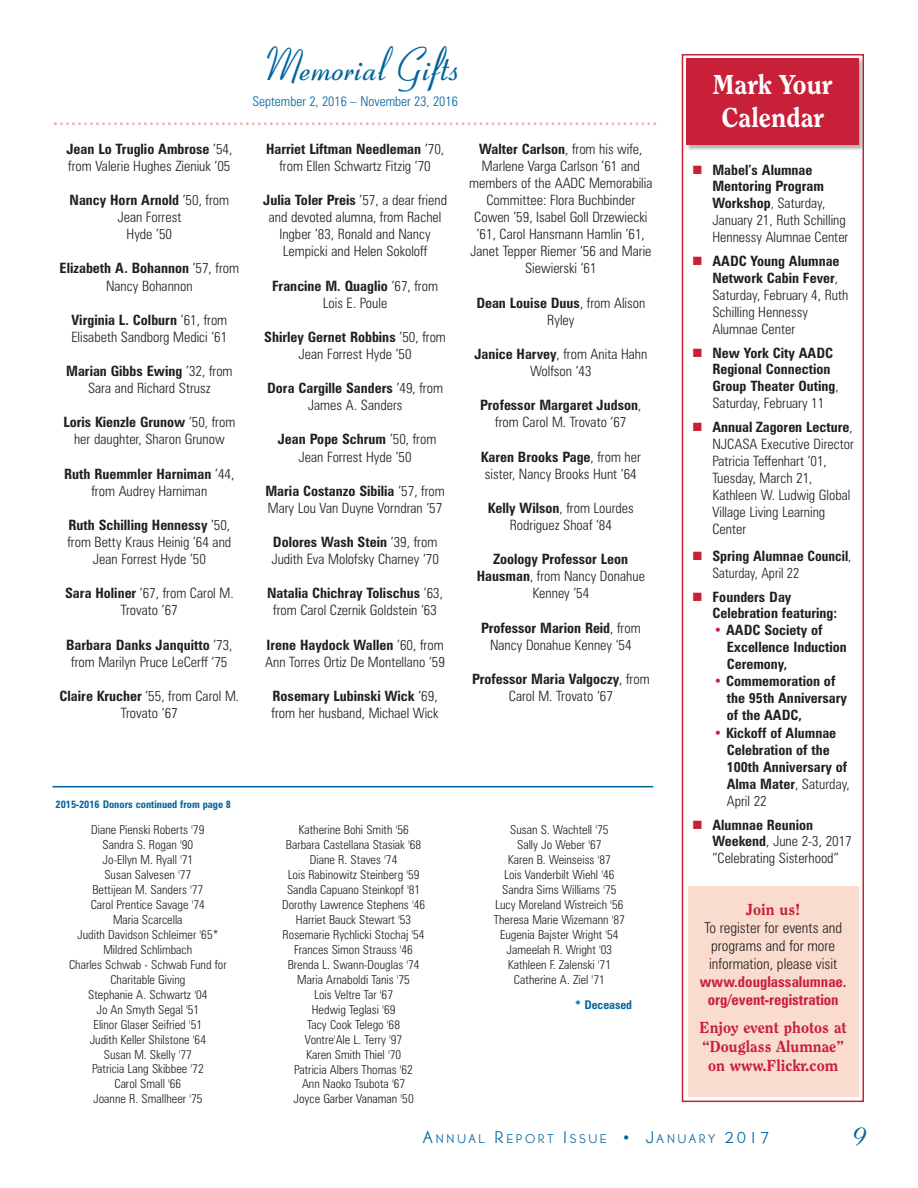
<style>
.page{position:relative;width:918px;height:1188px;background:#fff}
.page>*{position:absolute;margin:0;border:0;box-sizing:border-box;transform-origin:0 0}
.t1{font:45px "Coronet";color:#00649e}
.t2{font:36px "Coronet";color:#00649e}
.t3{font:800 27px/32.4px "Clearface IT Cby BT";color:#fff;text-align:center}
.t4{font:800 15.75px/18.9px "Clearface IT Cby BT";color:#c82038;text-align:center}
.t5{font:300 condensed 15px/18px "Zurich BT";color:#231f20;text-align:center}
.t6{font:700 condensed 15px/18px "Zurich BT";color:#c82038;text-align:center}
.t7{font:300 condensed 14.25px/17.1px "Zurich BT";color:#231f20;text-align:center}
.t8{font:700 condensed 14.25px/17.1px "Zurich BT";color:#231f20}
.t9{font:300 condensed 13.5px "Zurich BT";color:#00649e}
.t10{font:300 condensed 12.45px/15px "Zurich BT";color:#231f20;text-align:center}
.t11{font:12.3px "Bernhard Gothic SG";letter-spacing:.205em;color:#00649e}
.t12{font:700 condensed 12px "Zurich BT";color:#00649e}
.t13{font:700 condensed 10.5px "Zurich BT";color:#00649e}
.s1{font-weight:700}
.s2{font-weight:300}
.s3{color:#c82038}
.s4{font-stretch:normal}
.s5{font-size:16.5px}
</style>
<div class="page">
<div style="left:682px;top:54px;width:182px;height:1048px;border:2px solid #c82038"></div>
<div style="left:688px;top:887px;width:170px;height:210px;background:#fadcce"></div>
<img style="left:682px;top:55px;width:182px;height:100px">
<div style="left:686px;top:58px;width:173px;height:87px;background:#c82038"></div>
<svg style="left:54px;top:122px;width:602px;height:3px"></svg>
<hr style="left:52px;top:786px;width:601px;height:1px;background:#00649e">
<h1 class="t1" style="left:257px;top:38px;width:198px">Memorial Gifts</h1>
<p class="t9" style="left:252px;top:97px;width:207px">September 2, 2016 – November 23, 2016</p>
<h3 class="t3" style="left:713px;top:70px;width:121px">Mark Your<br>Calendar</h3>
<p class="t7" style="left:266px;top:141px;width:180px"><span class="s1">Harriet Liftman Needleman</span> ’70, from Ellen Schwartz Fitzig ’70</p>
<p class="t7" style="left:263px;top:193px;width:185px"><span class="s1">Julia Toler Preis</span> ’57, a dear friend and devoted alumna, from Rachel<br>Ingber ’83, Ronald and Nancy<br>Lempicki and Helen Sokoloff</p>
<p class="t7" style="left:272px;top:278px;width:167px"><span class="s1">Francine M. Quaglio</span> ’67, from<br>Lois E. Poule</p>
<p class="t7" style="left:264px;top:329px;width:183px"><span class="s1">Shirley Gernet Robbins</span> ’50, from<br>Jean Forrest Hyde ’50</p>
<p class="t7" style="left:267px;top:381px;width:177px"><span class="s1">Dora Cargille Sanders</span> ’49, from<br>James A. Sanders</p>
<p class="t7" style="left:278px;top:432px;width:160px"><span class="s1">Jean Pope Schrum</span> ’50, from<br>Jean Forrest Hyde ’50</p>
<p class="t7" style="left:265px;top:483px;width:181px;text-align:left"><span class="s1">Maria Costanzo Sibilia</span> ’57, from<br>Mary Lou Van Duyne Vorndran ‘57</p>
<p class="t7" style="left:271px;top:535px;width:169px;text-align:left"><span class="s1">Dolores Wash Stein</span> ’39, from<br>Judith Eva Molofsky Charney ‘70</p>
<p class="t7" style="left:267px;top:586px;width:177px"><span class="s1">Natalia Chichray Tolischus</span> ’63, from Carol Czernik Goldstein ‘63</p>
<p class="t7" style="left:265px;top:637px;width:181px;text-align:left"><span class="s1">Irene Haydock Wallen</span> ’60, from<br>Ann Torres Ortiz De Montellano ’59</p>
<p class="t7" style="left:272px;top:689px;width:169px;text-align:left"><span class="s1">Rosemary Lubinski Wick</span> ’69, from her husband, Michael Wick</p>
<p class="t7" style="left:469px;top:141px;width:185px"><span class="s1">Walter Carlson</span>, from his wife,<br>Marlene Varga Carlson ’61 and members of the AADC Memorabilia<br>Committee: Flora Buchbinder<br>Cowen ’59, Isabel Goll Drzewiecki ’61, Carol Hansmann Hamlin ’61,<br>Janet Tepper Riemer ‘56 and Marie<br>Siewierski ‘61</p>
<p class="t7" style="left:476px;top:295px;width:171px"><span class="s1">Dean Louise Duus</span>, from Alison<br>Ryley</p>
<p class="t7" style="left:474px;top:347px;width:175px"><span class="s1">Janice Harvey</span>, from Anita Hahn<br>Wolfson ‘43</p>
<p class="t8" style="left:480px;top:398px;width:163px;text-align:center">Professor Margaret Judson<span class="s2">, from Carol M. Trovato ‘67</span></p>
<p class="t7" style="left:481px;top:449px;width:162px;text-align:left"><span class="s1">Karen Brooks Page</span>, from her sister, Nancy Brooks Hunt ‘64</p>
<p class="t7" style="left:488px;top:500px;width:147px"><span class="s1">Kelly Wilson</span>, from Lourdes<br>Rodriguez Shoaf ‘84</p>
<p class="t8" style="left:477px;top:552px;width:170px;text-align:center">Zoology Professor Leon<br>Hausman<span class="s2">, from Nancy Donahue<br>Kenney ‘54</span></p>
<p class="t7" style="left:481px;top:620px;width:161px"><span class="s1">Professor Marion Reid</span>, from<br>Nancy Donahue Kenney ‘54</p>
<p class="t8" style="left:472px;top:671px;width:179px;text-align:center">Professor Maria Valgoczy<span class="s2">, from<br>Carol M. Trovato ‘67</span></p>
<p class="t7" style="left:66px;top:141px;width:167px;text-align:left"><span class="s1">Jean Lo Truglio Ambrose</span> ’54, from Valerie Hughes Zieniuk ‘05</p>
<p class="t7" style="left:70px;top:193px;width:161px"><span class="s1">Nancy Horn Arnold</span> ’50, from<br>Jean Forrest<br>Hyde ’50</p>
<p class="t7" style="left:60px;top:261px;width:181px"><span class="s1">Elizabeth A. Bohannon</span> ’57, from<br>Nancy Bohannon</p>
<p class="t7" style="left:71px;top:312px;width:157px;text-align:left"><span class="s1">Virginia L. Colburn</span> ’61, from<br>Elisabeth Sandborg Medici ’61</p>
<p class="t7" style="left:66px;top:364px;width:168px"><span class="s1">Marian Gibbs Ewing</span> ’32, from<br>Sara and Richard Strusz</p>
<p class="t7" style="left:63px;top:415px;width:174px"><span class="s1">Loris Kienzle Grunow</span> ’50, from her daughter, Sharon Grunow</p>
<p class="t7" style="left:64px;top:466px;width:172px"><span class="s1">Ruth Ruemmler Harniman</span> ’44, from Audrey Harniman</p>
<p class="t7" style="left:67px;top:518px;width:165px"><span class="s1">Ruth Schilling Hennessy</span> ’50, from Betty Kraus Heinig ’64 and<br>Jean Forrest Hyde ’50</p>
<p class="t7" style="left:65px;top:586px;width:170px"><span class="s1">Sara Holiner</span> ’67, from Carol M.<br>Trovato ’67</p>
<p class="t7" style="left:66px;top:637px;width:168px"><span class="s1">Barbara Danks Janquitto</span> ’73, from Marilyn Pruce LeCerff ‘75</p>
<p class="t7" style="left:60px;top:689px;width:181px"><span class="s1">Claire Krucher</span> ’55, from Carol M.<br>Trovato ‘67</p>
<p class="t7" style="left:712px;top:163px;width:138px;text-align:left;text-indent:-20px"><span class="s3">■</span> <span class="s1">Mabel’s Alumnae<br>Mentoring Program<br>Workshop</span><span class="s4">,</span> Saturday,<br>January 21, Ruth Schilling<br>Hennessy Alumnae Center</p>
<p class="t7" style="left:712px;top:254px;width:137px;text-align:left;text-indent:-20px"><span class="s3">■</span> <span class="s1">AADC Young Alumnae<br>Network Cabin Fever</span>,<br>Saturday, February 4, Ruth<br>Schilling Hennessy<br>Alumnae Center</p>
<p class="t8" style="left:712px;top:346px;width:128px;text-indent:-20px"><span class="s3">■</span> New York City AADC<br>Regional Connection<br>Group Theater Outing<span class="s2">,<br>Saturday, February 11</span></p>
<p class="t7" style="left:712px;top:420px;width:143px;text-align:left;text-indent:-20px"><span class="s3">■</span> <span class="s1">Annual Zagoren Lecture</span>,<br>NJCASA Executive Director<br>Patricia Teffenhart ’01,<br>Tuesday, March 21,<br>Kathleen W. Ludwig Global<br>Village Living Learning<br>Center</p>
<p class="t8" style="left:713px;top:549px;width:140px;line-height:16.4px;text-indent:-20px"><span class="s3">■</span> Spring Alumnae Council<span class="s2">,<br>Saturday, April 22</span></p>
<p class="t8" style="left:712px;top:590px;width:126px;line-height:16.4px;text-indent:-20px"><span class="s3">■</span> Founders Day<br>Celebration featuring:</p>
<p class="t8" style="left:727px;top:623px;width:122px;text-indent:-13px"><span class="s3">•</span> AADC Society of<br>Excellence Induction<br>Ceremony,</p>
<p class="t8" style="left:727px;top:674px;width:122px;text-indent:-13px"><span class="s3">•</span> Commemoration of the 95th Anniversary of the AADC,</p>
<p class="t8" style="left:727px;top:725px;width:125px;text-indent:-13px"><span class="s3">•</span> Kickoff of Alumnae<br>Celebration of the<br>100th Anniversary of<br>Alma Mater<span class="s2">, Saturday,<br>April 22</span></p>
<p class="t7" style="left:712px;top:818px;width:141px;text-align:left;text-indent:-20px"><span class="s3">■</span> <span class="s1">Alumnae Reunion<br>Weekend</span>, June 2-3, 2017 “Celebrating Sisterhood”</p>
<p class="t13" style="left:55px;top:801px;width:177px">2015-2016 Donors continued from page 8</p>
<p class="t10" style="left:69px;top:824px;width:159px">Diane Pienski Roberts '79<br>Sandra S. Rogan '90<br>Jo-Ellyn M. Ryall '71<br>Susan Salvesen '77<br>Bettijean M. Sanders '77<br>Carol Prentice Savage '74<br>Maria Scarcella<br>Judith Davidson Schleimer '65*<br>Mildred Schlimbach<br>Charles Schwab - Schwab Fund for<br>Charitable Giving<br>Stephanie A. Schwartz '04<br>Jo An Smyth Segal '51<br>Elinor Glaser Seifried '51<br>Judith Keller Shilstone '64<br>Susan M. Skelly '77<br>Patricia Lang Skibbee '72<br>Carol Small '66<br>Joanne R. Smallheer '75</p>
<p class="t10" style="left:282px;top:824px;width:145px">Katherine Bohi Smith '56<br>Barbara Castellana Stasiak '68<br>Diane R. Staves '74<br>Lois Rabinowitz Steinberg '59<br>Sandla Capuano Steinkopf '81<br>Dorothy Lawrence Stephens '46<br>Harriet Bauck Stewart '53<br>Rosemarie Rychlicki Stochaj '54<br>Frances Simon Strauss '46<br>Brenda L. Swann-Douglas '74<br>Maria Arnaboldi Tanis '75<br>Lois Veltre Tar '67<br>Hedwig Teglasi '69<br>Tacy Cook Telego '68<br>Vontre'Ale L. Terry '97<br>Karen Smith Thiel '70<br>Patricia Albers Thomas '62<br>Ann Naoko Tsubota '67<br>Joyce Garber Vanaman '50</p>
<p class="t10" style="left:494px;top:824px;width:132px">Susan S. Wachtell '75<br>Sally Jo Weber '67<br>Karen B. Weinseiss '87<br>Lois Vanderbilt Wiehl '46<br>Sandra Sims Williams '75<br>Lucy Moreland Wistreich '56<br>Theresa Marie Wizemann '87<br>Eugenia Bajster Wright '54<br>Jameelah R. Wright '03<br>Kathleen F. Zalenski '71<br>Catherine A. Ziel '71</p>
<p class="t11" style="left:423px;top:1132px;width:349px"><span class="s5">A</span>NNUAL <span class="s5">R</span>EPORT <span class="s5">I</span>SSUE <span class="s5">• J</span>ANUARY <span class="s5">2017</span></p>
<h2 class="t2" style="left:848px;top:1111px;width:16px">9</h2>
<p class="t4" style="left:746px;top:901px;width:56px">Join us!</p>
<p class="t5" style="left:704px;top:920px;width:139px">To register for events and programs and for more information, please visit</p>
<p class="t6" style="left:700px;top:974px;width:148px">www.douglassalumnae. org/event-registration</p>
<p class="t4" style="left:700px;top:1019px;width:149px">Enjoy event photos at “Douglass Alumnae” on www.Flickr.com</p>
<p class="t12" style="left:575px;top:1001px;width:58px">* Deceased</p>
</div>
